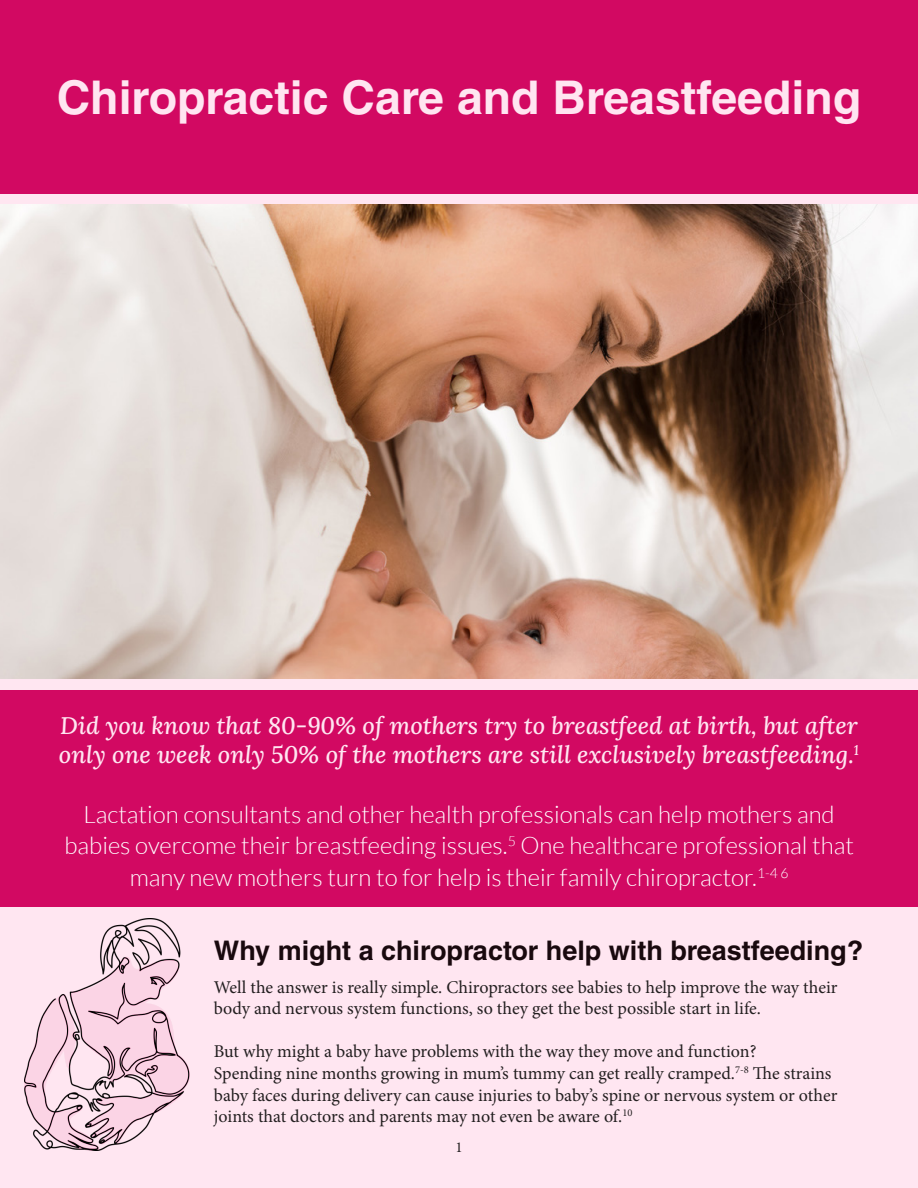
<style>
.page{position:relative;width:918px;height:1188px;background:#ffe6f1}
.page>*{position:absolute;margin:0;border:0;box-sizing:border-box;transform-origin:0 0}
.Home_Banner_Title{font:700 46.5px "Helvetica LT Std";color:#ffe5f1}
.t1{font:700 27px "Helvetica LT Std";color:#19090e}
.Home_Banner_Text{font:300 24px/31.5px "Lato";color:#fff;text-align:center}
.Home_Banner_Title-2{font:italic 24px/28.8px "Lora";color:#ffe6f1}
.t2{font:18px/21.6px "Minion Pro";letter-spacing:-.005em;color:#231f20}
.t3{font:15px "Minion Pro";color:#231f20}
</style>
<div class="page">
<div style="left:0;top:690px;width:918px;height:217px;background:#d20962"></div>
<div style="left:0;top:0;width:918px;height:194px;background:#d20962"></div>
<img style="left:0;top:204px;width:918px;height:475px">
<img style="left:24px;top:919px;width:165px;height:231px">
<p class="Home_Banner_Title" style="left:57px;top:69px;width:806px">Chiropractic Care and Breastfeeding</p>
<p class="Home_Banner_Title-2" style="left:59px;top:711px;width:802px">Did you know that 80-90% of mothers try to breastfeed at birth, but after only one week only 50% of the mothers are still exclusively breastfeeding.<sup>1</sup></p>
<p class="Home_Banner_Text" style="left:64px;top:798px;width:791px">Lactation consultants and other health professionals can help mothers and babies overcome their breastfeeding issues.<sup>5</sup> One healthcare professional that many new mothers turn to for help is their family chiropractor.<sup>1-4</sup> <sup>6</sup></p>
<h2 class="t1" style="left:214px;top:934px;width:651px">Why might a chiropractor help with breastfeeding?</h2>
<p class="t2" style="left:214px;top:976px;width:625px">Well the answer is really simple. Chiropractors see babies to help improve the way their body and nervous system functions, so they get the best possible start in life.</p>
<p class="t2" style="left:214px;top:1041px;width:544px">But why might a baby have problems with the way they move and function?</p>
<p class="t2" style="left:214px;top:1062px;width:625px">Spending nine months growing in mum’s tummy can get really cramped.<sup>7-8</sup> The strains baby faces during delivery can cause injuries to baby’s spine or nervous system or other joints that doctors and parents may not even be aware of.<sup>10</sup></p>
<p class="t3" style="left:455px;top:1137px;width:9px">1</p>
</div>
